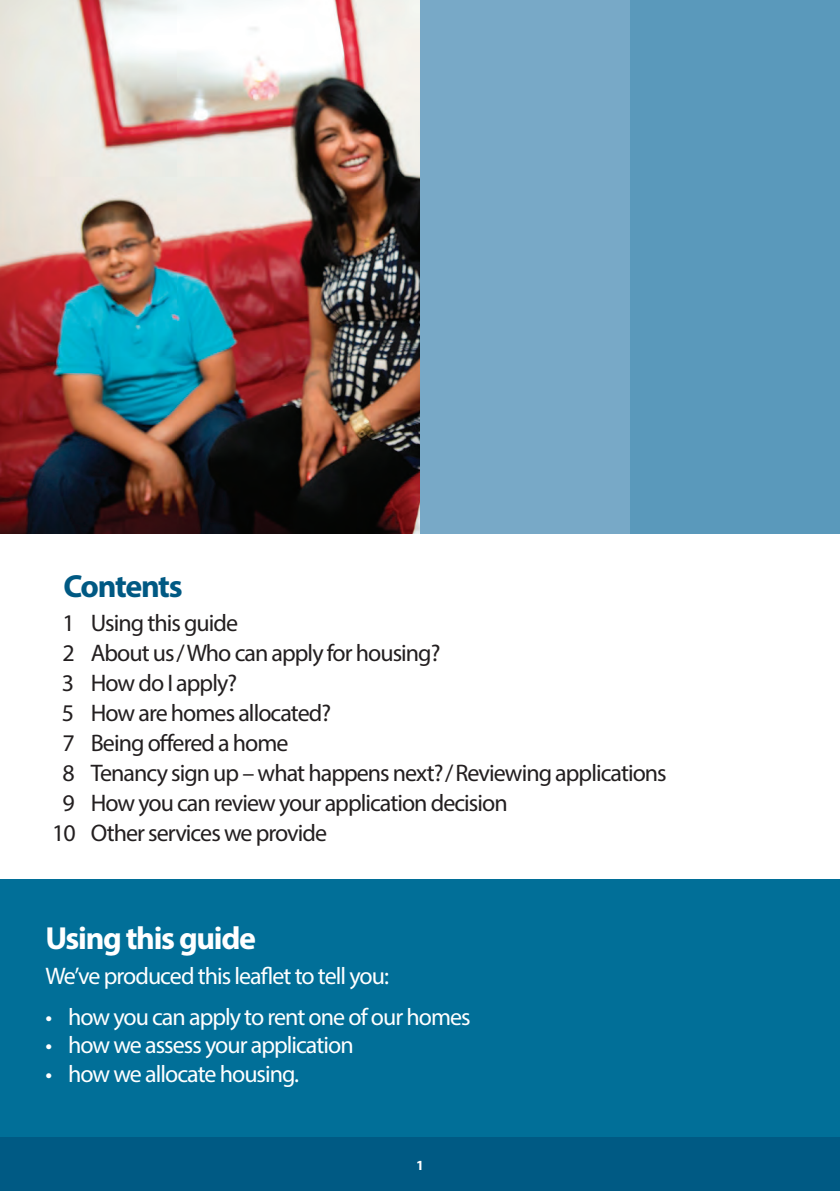
<style>
.page{position:relative;width:840px;height:1191px;background:#fff}
.page>*{position:absolute;margin:0;border:0;box-sizing:border-box;transform-origin:0 0}
.t1{font:700 32px "Myriad Pro";letter-spacing:-.04em;color:#fff}
.t2{font:700 32px "Myriad Pro";letter-spacing:-.045em;color:#005983}
.t3{font:24px "Myriad Pro";letter-spacing:-.04em;color:#231f20}
.t4{font:24px "Myriad Pro";letter-spacing:-.04em;color:#fff}
.t5{font:700 14px "Myriad Pro";color:#fff}
</style>
<div class="page">
<img style="left:0;top:0;width:420px;height:533px">
<div style="left:420px;top:0;width:209px;height:533px;background:#78a9c7"></div>
<div style="left:629px;top:0;width:210px;height:533px;background:#5a99bb"></div>
<div style="left:0;top:879px;width:839px;height:268px;background:#016f98"></div>
<div style="left:0;top:1137px;width:839px;height:54px;background:#005a84"></div>
<p class="t2" style="left:63px;top:565px;width:121px">Contents</p>
<p class="t3" style="left:62px;top:608px;width:177px">1 Using this guide</p>
<p class="t3" style="left:62px;top:638px;width:379px">2 About us / Who can apply for housing?</p>
<p class="t3" style="left:62px;top:668px;width:177px">3 How do I apply?</p>
<p class="t3" style="left:62px;top:698px;width:270px">5 How are homes allocated?</p>
<p class="t3" style="left:62px;top:728px;width:227px">7 Being offered a home</p>
<p class="t3" style="left:62px;top:758px;width:605px">8 Tenancy sign up – what happens next? / Reviewing applications</p>
<p class="t3" style="left:62px;top:788px;width:446px">9 How you can review your application decision</p>
<p class="t3" style="left:52px;top:818px;width:276px">10 Other services we provide</p>
<p class="t1" style="left:45px;top:917px;width:212px">Using this guide</p>
<p class="t4" style="left:45px;top:960px;width:345px">We’ve produced this leaflet to tell you:</p>
<p class="t4" style="left:45px;top:1001px;width:426px">• how you can apply to rent one of our homes</p>
<p class="t4" style="left:45px;top:1030px;width:309px">• how we assess your application</p>
<p class="t4" style="left:45px;top:1059px;width:255px">• how we allocate housing.</p>
<p class="t5" style="left:416px;top:1155px;width:9px">1</p>
</div>
